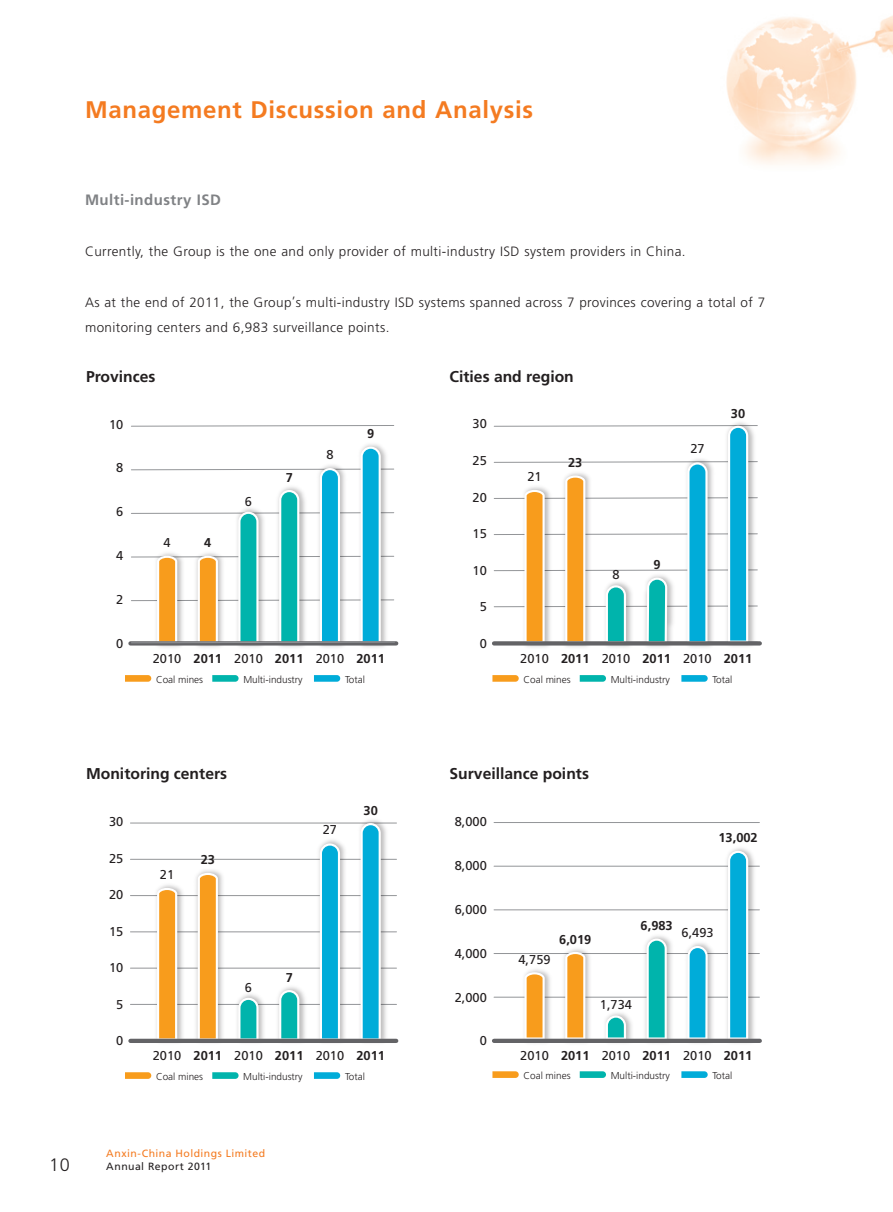
<style>
.page{position:relative;width:893px;height:1212px;background:#fff}
.page>*{position:absolute;margin:0;border:0;box-sizing:border-box;transform-origin:0 0}
.t1{font:700 24px "Frutiger LT Std";letter-spacing:.03em;color:#f47b21}
.t2{font:300 18px "Frutiger LT Std";color:#231f20}
.t3{font:700 15.6px "Frutiger LT Std";color:#231f20}
.Heading_2{font:700 15px "Frutiger LT Std";letter-spacing:.03em;color:#808285}
.Body_Text{font:300 13.5px/25.5px "Frutiger LT Std";letter-spacing:.03em;color:#231f20}
.t4{font:12.9px "Frutiger LT Std";color:#231f20}
.t5{font:700 12.9px "Frutiger LT Std";color:#231f20}
.t6{font:10.5px "Frutiger LT Std";letter-spacing:.045em;color:#f47b21}
.t7{font:10.5px "Frutiger LT Std";letter-spacing:.045em;color:#231f20}
.t8{font:300 10.05px "Frutiger LT Std";color:#231f20}
</style>
<div class="page">
<img style="left:726px;top:15px;width:167px;height:150px">
<hr style="left:130px;top:823px;width:266px;height:1px;background:#939598">
<hr style="left:130px;top:859px;width:266px;height:1px;background:#939598">
<hr style="left:130px;top:895px;width:266px;height:1px;background:#939598">
<hr style="left:130px;top:931px;width:266px;height:1px;background:#939598">
<hr style="left:130px;top:968px;width:266px;height:1px;background:#939598">
<hr style="left:130px;top:1004px;width:266px;height:1px;background:#939598">
<img style="left:274px;top:987px;width:34px;height:52px">
<svg style="left:279px;top:990px;width:20px;height:49px"></svg>
<img style="left:316px;top:840px;width:34px;height:199px">
<svg style="left:320px;top:843px;width:20px;height:196px"></svg>
<img style="left:355px;top:820px;width:35px;height:219px">
<svg style="left:361px;top:823px;width:20px;height:216px;background:#36bcdf"></svg>
<img style="left:152px;top:885px;width:35px;height:154px">
<svg style="left:157px;top:888px;width:20px;height:151px"></svg>
<img style="left:193px;top:870px;width:34px;height:169px">
<svg style="left:198px;top:873px;width:20px;height:166px"></svg>
<img style="left:233px;top:994px;width:35px;height:45px">
<svg style="left:238px;top:998px;width:21px;height:41px"></svg>
<hr style="left:494px;top:822px;width:265px;height:1px;background:#939598">
<hr style="left:494px;top:866px;width:265px;height:1px;background:#939598">
<hr style="left:494px;top:909px;width:265px;height:1px;background:#939598">
<hr style="left:494px;top:953px;width:265px;height:1px;background:#939598">
<hr style="left:494px;top:997px;width:265px;height:1px;background:#939598">
<svg style="left:131px;top:425px;width:263px;height:2px"></svg>
<img style="left:683px;top:943px;width:34px;height:96px">
<svg style="left:687px;top:946px;width:21px;height:93px"></svg>
<img style="left:642px;top:936px;width:34px;height:103px">
<svg style="left:647px;top:938px;width:20px;height:101px"></svg>
<img style="left:723px;top:848px;width:34px;height:191px">
<svg style="left:728px;top:851px;width:20px;height:188px"></svg>
<img style="left:519px;top:969px;width:34px;height:70px">
<svg style="left:524px;top:972px;width:21px;height:67px"></svg>
<img style="left:561px;top:949px;width:34px;height:90px">
<svg style="left:565px;top:952px;width:20px;height:87px"></svg>
<img style="left:601px;top:1013px;width:35px;height:26px">
<svg style="left:606px;top:1015px;width:20px;height:24px"></svg>
<svg style="left:493px;top:425px;width:265px;height:218px"></svg>
<svg style="left:494px;top:641px;width:266px;height:4px"></svg>
<hr style="left:494px;top:1039px;width:266px;height:4px;background:#636366">
<hr style="left:130px;top:1039px;width:266px;height:4px;background:#636366">
<svg style="left:125px;top:675px;width:26px;height:7px"></svg>
<svg style="left:212px;top:675px;width:27px;height:7px"></svg>
<svg style="left:314px;top:675px;width:26px;height:7px"></svg>
<svg style="left:125px;top:1072px;width:26px;height:7px"></svg>
<svg style="left:212px;top:1072px;width:27px;height:7px"></svg>
<svg style="left:314px;top:1072px;width:26px;height:7px"></svg>
<svg style="left:492px;top:675px;width:27px;height:7px"></svg>
<svg style="left:580px;top:675px;width:26px;height:7px"></svg>
<svg style="left:681px;top:675px;width:27px;height:7px"></svg>
<svg style="left:492px;top:1071px;width:27px;height:7px"></svg>
<svg style="left:580px;top:1071px;width:26px;height:7px"></svg>
<svg style="left:681px;top:1071px;width:27px;height:7px"></svg>
<svg style="left:131px;top:447px;width:264px;height:198px"></svg>
<h1 class="t1" style="left:85px;top:96px;width:450px">Management Discussion and Analysis</h1>
<p class="Heading_2" style="left:85px;top:191px;width:137px">Multi-industry ISD</p>
<p class="Body_Text" style="left:85px;top:239px;width:602px">Currently, the Group is the one and only provider of multi-industry ISD system providers in China.</p>
<p class="Body_Text" style="left:85px;top:290px;width:682px">As at the end of 2011, the Group’s multi-industry ISD systems spanned across 7 provinces covering a total of 7 monitoring centers and 6,983 surveillance points.</p>
<p class="t3" style="left:86px;top:367px;width:71px">Provinces</p>
<p class="t3" style="left:450px;top:367px;width:126px">Cities and region</p>
<p class="t4" style="left:109px;top:416px;width:16px">10</p>
<p class="t4" style="left:116px;top:460px;width:9px">8</p>
<p class="t4" style="left:116px;top:504px;width:9px">6</p>
<p class="t4" style="left:116px;top:548px;width:9px">4</p>
<p class="t4" style="left:116px;top:592px;width:9px">2</p>
<p class="t4" style="left:116px;top:636px;width:9px">0</p>
<p class="t4" style="left:164px;top:535px;width:9px">4</p>
<p class="t5" style="left:204px;top:535px;width:9px">4</p>
<p class="t4" style="left:245px;top:493px;width:9px">6</p>
<p class="t5" style="left:286px;top:470px;width:9px">7</p>
<p class="t4" style="left:326px;top:447px;width:9px">8</p>
<p class="t5" style="left:367px;top:426px;width:9px">9</p>
<p class="t4" style="left:153px;top:651px;width:30px">2010</p>
<p class="t5" style="left:194px;top:651px;width:30px">2011</p>
<p class="t4" style="left:234px;top:651px;width:30px">2010</p>
<p class="t5" style="left:275px;top:651px;width:30px">2011</p>
<p class="t4" style="left:316px;top:651px;width:30px">2010</p>
<p class="t5" style="left:356px;top:651px;width:30px">2011</p>
<p class="t4" style="left:473px;top:416px;width:16px">30</p>
<p class="t4" style="left:473px;top:453px;width:16px">25</p>
<p class="t4" style="left:473px;top:490px;width:16px">20</p>
<p class="t4" style="left:473px;top:526px;width:16px">15</p>
<p class="t4" style="left:473px;top:563px;width:16px">10</p>
<p class="t4" style="left:480px;top:599px;width:9px">5</p>
<p class="t4" style="left:480px;top:636px;width:9px">0</p>
<p class="t4" style="left:527px;top:469px;width:16px">21</p>
<p class="t5" style="left:568px;top:455px;width:16px">23</p>
<p class="t4" style="left:520px;top:651px;width:30px">2010</p>
<p class="t5" style="left:561px;top:651px;width:30px">2011</p>
<p class="t4" style="left:612px;top:567px;width:9px">8</p>
<p class="t5" style="left:654px;top:557px;width:9px">9</p>
<p class="t4" style="left:602px;top:651px;width:30px">2010</p>
<p class="t5" style="left:642px;top:651px;width:30px">2011</p>
<p class="t4" style="left:690px;top:441px;width:16px">27</p>
<p class="t5" style="left:731px;top:406px;width:16px">30</p>
<p class="t4" style="left:683px;top:651px;width:30px">2010</p>
<p class="t5" style="left:724px;top:651px;width:30px">2011</p>
<p class="t8" style="left:156px;top:674px;width:49px">Coal mines</p>
<p class="t8" style="left:243px;top:674px;width:61px">Multi-industry</p>
<p class="t8" style="left:345px;top:674px;width:21px">Total</p>
<p class="t8" style="left:523px;top:674px;width:49px">Coal mines</p>
<p class="t8" style="left:611px;top:674px;width:61px">Multi-industry</p>
<p class="t8" style="left:712px;top:674px;width:21px">Total</p>
<p class="t3" style="left:86px;top:765px;width:143px">Monitoring centers</p>
<p class="t3" style="left:450px;top:765px;width:141px">Surveillance points</p>
<p class="t4" style="left:109px;top:814px;width:16px">30</p>
<p class="t4" style="left:109px;top:850px;width:16px">25</p>
<p class="t4" style="left:109px;top:887px;width:16px">20</p>
<p class="t4" style="left:109px;top:923px;width:16px">15</p>
<p class="t4" style="left:109px;top:960px;width:16px">10</p>
<p class="t4" style="left:116px;top:997px;width:9px">5</p>
<p class="t4" style="left:116px;top:1033px;width:9px">0</p>
<p class="t4" style="left:160px;top:867px;width:16px">21</p>
<p class="t5" style="left:201px;top:852px;width:16px">23</p>
<p class="t4" style="left:323px;top:822px;width:16px">27</p>
<p class="t5" style="left:364px;top:802px;width:16px">30</p>
<p class="t4" style="left:245px;top:979px;width:9px">6</p>
<p class="t5" style="left:286px;top:970px;width:9px">7</p>
<p class="t4" style="left:153px;top:1048px;width:30px">2010</p>
<p class="t5" style="left:194px;top:1048px;width:30px">2011</p>
<p class="t4" style="left:234px;top:1048px;width:30px">2010</p>
<p class="t5" style="left:275px;top:1048px;width:30px">2011</p>
<p class="t4" style="left:316px;top:1048px;width:30px">2010</p>
<p class="t5" style="left:356px;top:1048px;width:30px">2011</p>
<p class="t8" style="left:156px;top:1071px;width:49px">Coal mines</p>
<p class="t8" style="left:243px;top:1071px;width:61px">Multi-industry</p>
<p class="t8" style="left:345px;top:1071px;width:21px">Total</p>
<p class="t6" style="left:106px;top:1147px;width:160px">Anxin-China Holdings Limited</p>
<h2 class="t2" style="left:49px;top:1155px;width:22px">10</h2>
<p class="t7" style="left:106px;top:1160px;width:107px">Annual Report 2011</p>
<p class="t4" style="left:455px;top:814px;width:34px">8,000</p>
<p class="t4" style="left:455px;top:858px;width:34px">8,000</p>
<p class="t4" style="left:455px;top:902px;width:34px">6,000</p>
<p class="t4" style="left:455px;top:945px;width:34px">4,000</p>
<p class="t4" style="left:455px;top:989px;width:34px">2,000</p>
<p class="t4" style="left:480px;top:1033px;width:9px">0</p>
<p class="t5" style="left:718px;top:830px;width:41px">13,002</p>
<p class="t4" style="left:518px;top:952px;width:34px">4,759</p>
<p class="t5" style="left:559px;top:931px;width:34px">6,019</p>
<p class="t5" style="left:641px;top:918px;width:34px">6,983</p>
<p class="t4" style="left:681px;top:924px;width:34px">6,493</p>
<p class="t4" style="left:600px;top:997px;width:34px">1,734</p>
<p class="t4" style="left:520px;top:1047px;width:30px">2010</p>
<p class="t5" style="left:561px;top:1047px;width:30px">2011</p>
<p class="t4" style="left:602px;top:1047px;width:30px">2010</p>
<p class="t5" style="left:642px;top:1047px;width:30px">2011</p>
<p class="t4" style="left:683px;top:1047px;width:30px">2010</p>
<p class="t5" style="left:724px;top:1047px;width:30px">2011</p>
<p class="t8" style="left:523px;top:1070px;width:49px">Coal mines</p>
<p class="t8" style="left:611px;top:1070px;width:61px">Multi-industry</p>
<p class="t8" style="left:712px;top:1070px;width:21px">Total</p>
</div>
